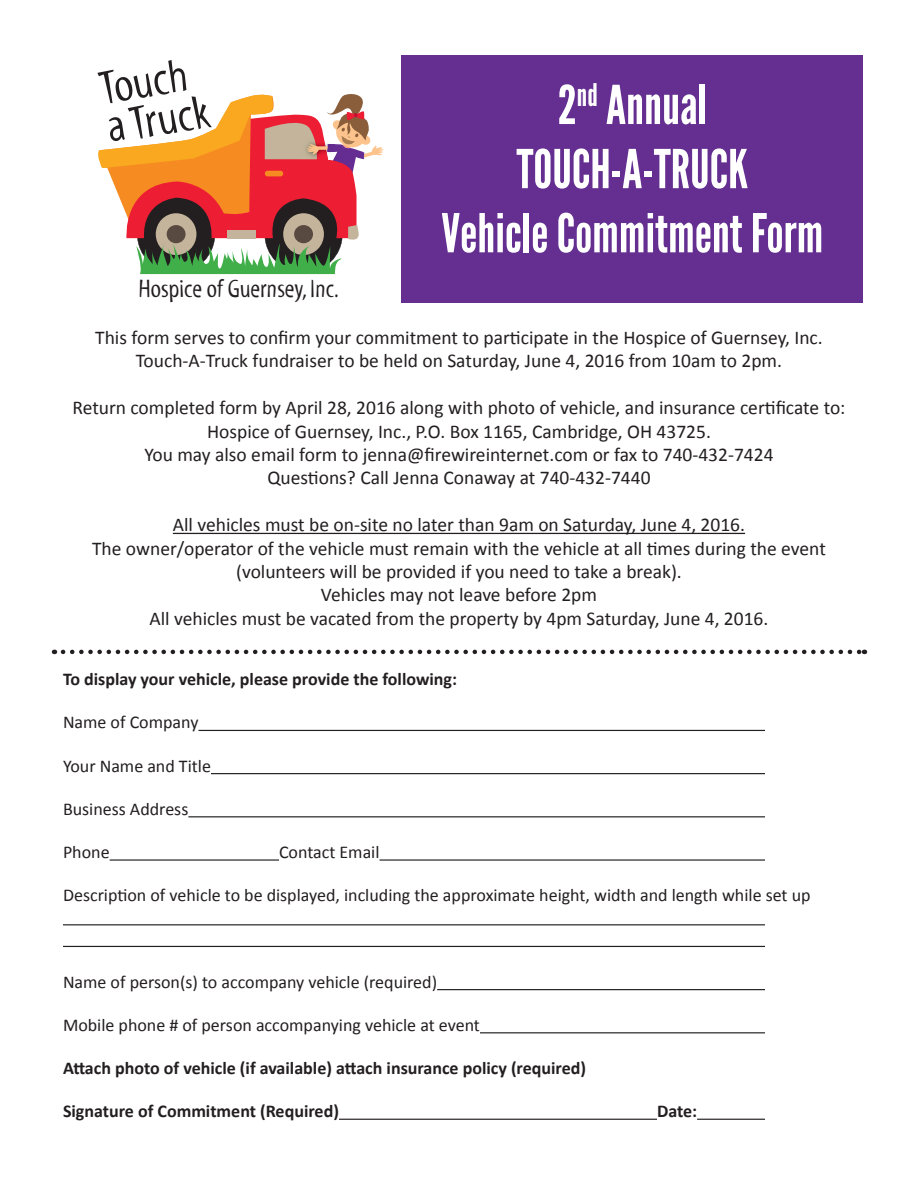
<style>
.page{position:relative;width:918px;height:1188px;background:#fff}
.page>*{position:absolute;margin:0;border:0;box-sizing:border-box;transform-origin:0 0}
.t1{font:53.4px "League Gothic";color:#fff}
.t2{font:47.7px/39.6px "Myriad Std Tilt";color:#231f20}
.t3{font:25.35px "Myriad Std Tilt";color:#231f20}
.t4{font:19.5px/23.4px "Calibri";color:#231f20;text-align:center}
.t5{font:18px "Calibri";color:#231f20}
.t6{font:700 18px "Calibri";color:#231f20}
</style>
<div class="page">
<div style="left:401px;top:55px;width:462px;height:247px;background:#652f91"></div>
<hr style="left:173px;top:533px;width:572px;height:1px;background:#231f20">
<hr style="left:199px;top:730px;width:566px;height:1px;background:#231f20">
<hr style="left:211px;top:773px;width:554px;height:1px;background:#231f20">
<hr style="left:188px;top:816px;width:577px;height:1px;background:#231f20">
<hr style="left:110px;top:859px;width:169px;height:2px;background:#231f20">
<hr style="left:380px;top:859px;width:385px;height:2px;background:#231f20">
<hr style="left:63px;top:924px;width:702px;height:1px;background:#231f20">
<hr style="left:63px;top:946px;width:702px;height:1px;background:#231f20">
<hr style="left:437px;top:989px;width:328px;height:1px;background:#231f20">
<hr style="left:480px;top:1032px;width:285px;height:1px;background:#231f20">
<hr style="left:339px;top:1119px;width:318px;height:1px;background:#231f20">
<hr style="left:697px;top:1119px;width:68px;height:1px;background:#231f20">
<svg style="left:63px;top:650px;width:802px;height:4px"></svg>
<svg style="left:98px;top:94px;width:285px;height:180px"></svg>
<p class="t2" style="left:96px;top:70px;width:107px;rotate:-9deg">Touch aTruck</p>
<p class="t3" style="left:139px;top:275px;width:202px">Hospice of Guernsey, Inc.</p>
<p class="t1" style="left:558px;top:73px;width:151px">2<sup>nd</sup> Annual</p>
<p class="t1" style="left:516px;top:137px;width:233px">TOUCH-A-TRUCK</p>
<p class="t1" style="left:441px;top:201px;width:383px">Vehicle Commitment Form</p>
<p class="t4" style="left:95px;top:325px;width:729px">This form serves to confirm your commitment to participate in the Hospice of Guernsey, Inc.</p>
<p class="t4" style="left:136px;top:349px;width:648px">Touch‐A‐Truck fundraiser to be held on Saturday, June 4, 2016 from 10am to 2pm.</p>
<p class="t4" style="left:72px;top:396px;width:775px">Return completed form by April 28, 2016 along with photo of vehicle, and insurance certificate to:<br>Hospice of Guernsey, Inc., P.O. Box 1165, Cambridge, OH 43725.<br>You may also email form to jenna@firewireinternet.com or fax to 740-432-7424</p>
<p class="t4" style="left:267px;top:466px;width:385px">Questions? Call Jenna Conaway at 740-432-7440</p>
<p class="t4" style="left:173px;top:513px;width:574px">All vehicles must be on‐site no later than 9am on Saturday, June 4, 2016.</p>
<p class="t4" style="left:92px;top:536px;width:735px">The owner/operator of the vehicle must remain with the vehicle at all times during the event</p>
<p class="t4" style="left:236px;top:559px;width:447px">(volunteers will be provided if you need to take a break).</p>
<p class="t4" style="left:321px;top:583px;width:278px">Vehicles may not leave before 2pm</p>
<p class="t4" style="left:150px;top:606px;width:620px">All vehicles must be vacated from the property by 4pm Saturday, June 4, 2016.</p>
<p class="t6" style="left:63px;top:666px;width:396px">To display your vehicle, please provide the following:</p>
<p class="t5" style="left:63px;top:710px;width:137px">Name of Company</p>
<p class="t5" style="left:63px;top:753px;width:149px">Your Name and Title</p>
<p class="t5" style="left:63px;top:796px;width:127px">Business Address</p>
<p class="t5" style="left:63px;top:840px;width:48px">Phone</p>
<p class="t5" style="left:279px;top:840px;width:102px">Contact Email</p>
<p class="t5" style="left:63px;top:883px;width:749px">Description of vehicle to be displayed, including the approximate height, width and length while set up</p>
<p class="t5" style="left:63px;top:969px;width:376px">Name of person(s) to accompany vehicle (required)</p>
<p class="t5" style="left:63px;top:1012px;width:419px">Mobile phone # of person accompanying vehicle at event</p>
<p class="t6" style="left:63px;top:1055px;width:525px">Attach photo of vehicle (if available) attach insurance policy (required)</p>
<p class="t6" style="left:63px;top:1098px;width:277px">Signature of Commitment (Required)</p>
<p class="t6" style="left:657px;top:1098px;width:42px">Date:</p>
</div>
